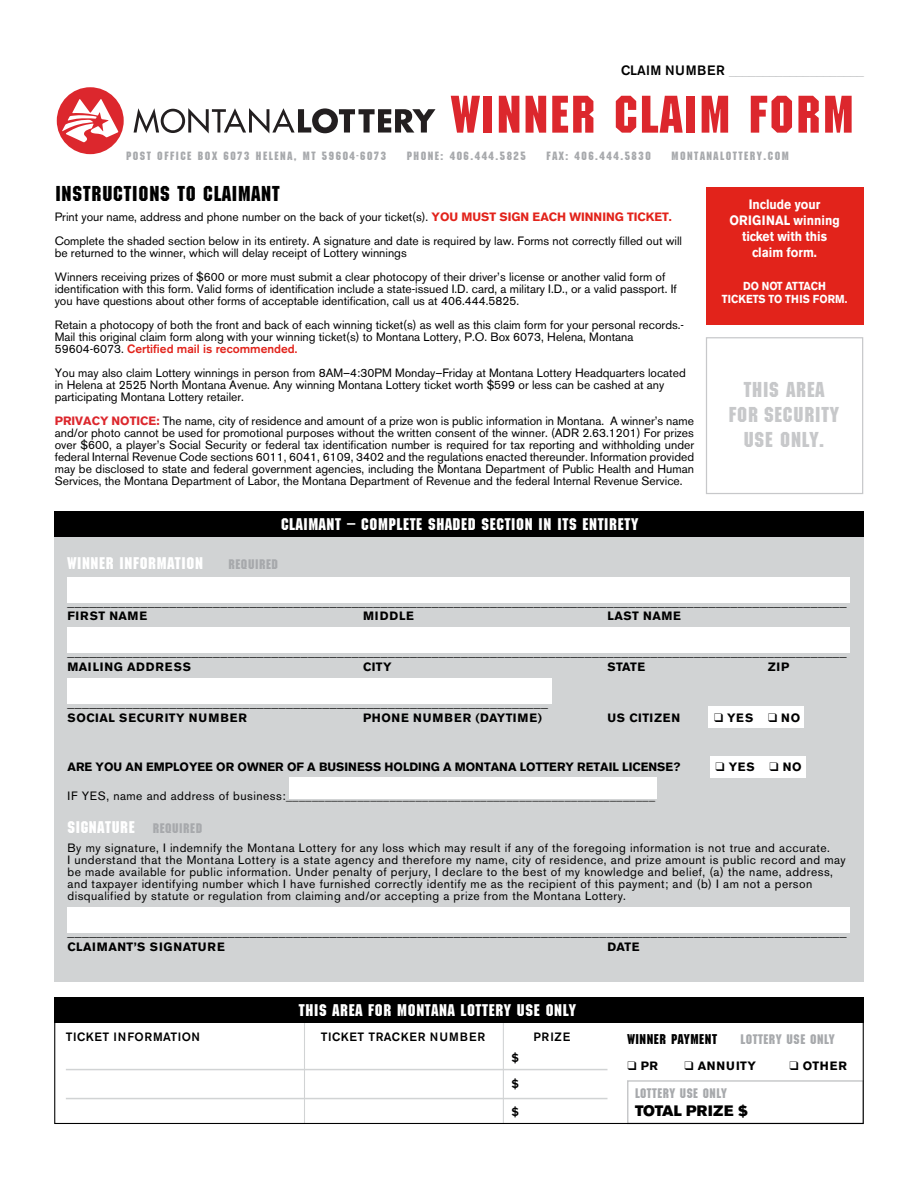
<style>
.page{position:relative;width:918px;height:1188px;background:#fff}
.page>*{position:absolute;margin:0;border:0;box-sizing:border-box;transform-origin:0 0}
.t1{font:51.45px "Machine";letter-spacing:.04em;color:#dc272d}
.t2{font:21px/25.2px "Machine";letter-spacing:.04em;color:#c7c8ca;text-align:center}
.t3{font:21px "Machine";letter-spacing:.04em;color:#000}
.t4{font:16.5px "Machine";letter-spacing:.04em;color:#fff}
.t5{font:15px "Akzidenz Grotesk BE Super";letter-spacing:.01em;color:#000}
.t6{font:13.8px "Machine";letter-spacing:.04em;color:#000}
.t7{font:700 13.5px "Akzidenz Grotesk BE";color:#000}
.t8{font:700 13.5px/16.2px "Akzidenz Grotesk BE";color:#fff;text-align:center;scale:.9 1}
.t9{font:13.5px "Machine";letter-spacing:.04em;color:#a7a9ac}
.t10{font:500 13.5px "Akzidenz Grotesk BE";letter-spacing:.04em;color:#bcbec0}
.t11{font:12px/12px "Akzidenz Grotesk BE";color:#000}
.t12{font:12px/12px "Akzidenz Grotesk BE";letter-spacing:.04em;color:#000}
.t13{font:700 12px "Akzidenz Grotesk BE";letter-spacing:.04em;color:#000}
.t14{font:700 12px "Akzidenz Grotesk BE";color:#000}
.t15{font:500 12px/26px "Akzidenz Grotesk BE";letter-spacing:.04em;color:#000}
.t16{font:700 12px "Akzidenz Grotesk BE";letter-spacing:.06em;color:#000}
.t17{font:700 12px "Akzidenz Grotesk BE";letter-spacing:.08em;color:#000}
.t18{font:700 12px "Akzidenz Grotesk BE";letter-spacing:.07em;color:#000}
.t19{font:11.7px "Machine";letter-spacing:.13em;color:#a7a9ac}
.t20{font:700 11.55px/13.8px "Akzidenz Grotesk BE";color:#fff;text-align:center;scale:.9 1}
.s1{color:#000}
.s2{font-weight:700;color:#e2231b}
.s3{font-weight:500;color:#e2231b}
.s4{font-weight:700;color:#dc272d}
.s5{font-size:13.5px;color:#a7a9ac}
</style>
<div class="page">
<div style="left:54px;top:536px;width:810px;height:446px;background:#d1d3d4"></div>
<hr style="left:503px;top:1021px;width:1px;height:102px;background:#d1d3d4">
<hr style="left:304px;top:1021px;width:1px;height:102px;background:#d1d3d4">
<div style="left:627px;top:1080px;width:237px;height:44px;border:1px solid #c7c8ca"></div>
<div style="left:710px;top:757px;width:95px;height:21px;background:#fff"></div>
<div style="left:54px;top:1010px;width:810px;height:114px;border:1px solid #000"></div>
<div style="left:706px;top:337px;width:157px;height:157px;border:1px solid #c7c8ca"></div>
<div style="left:54px;top:511px;width:810px;height:26px;background:#000"></div>
<div style="left:68px;top:577px;width:782px;height:26px;background:#fff"></div>
<div style="left:68px;top:627px;width:782px;height:26px;background:#fff"></div>
<div style="left:68px;top:678px;width:484px;height:26px;background:#fff"></div>
<div style="left:709px;top:707px;width:95px;height:21px;background:#fff"></div>
<div style="left:68px;top:907px;width:782px;height:26px;background:#fff"></div>
<div style="left:54px;top:997px;width:810px;height:26px;background:#000"></div>
<hr style="left:66px;top:1069px;width:541px;height:1px;background:#d1d3d4">
<hr style="left:66px;top:1098px;width:541px;height:1px;background:#d1d3d4">
<div style="left:289px;top:778px;width:368px;height:21px;background:#fff"></div>
<div style="left:57px;top:87px;width:67px;height:67px;background:#dc272d;border-radius:50%"></div>
<svg style="left:62px;top:99px;width:56px;height:43px"></svg>
<svg style="left:134px;top:108px;width:302px;height:25px"></svg>
<div style="left:707px;top:187px;width:157px;height:138px;background:#e2231b"></div>
<p class="t10" style="left:621px;top:62px;width:244px"><span class="s1">CLAIM NUMBER</span> ____________________</p>
<h1 class="t1" style="left:451px;top:85px;width:404px">WINNER CLAIM FORM</h1>
<p class="t19" style="left:126px;top:149px;width:262px">POST OFFICE BOX 6073 HELENA, MT 59604-6073</p>
<p class="t19" style="left:407px;top:149px;width:121px">PHONE: 406.444.5825</p>
<p class="t19" style="left:547px;top:149px;width:106px">FAX: 406.444.5830</p>
<p class="t19" style="left:671px;top:149px;width:119px">MONTANALOTTERY.COM</p>
<h2 class="t3" style="left:55px;top:182px;width:226px">INSTRUCTIONS TO CLAIMANT</h2>
<p class="t11" style="left:55px;top:205px;width:629px;line-height:24px">Print your name, address and phone number on the back of your ticket(s). <span class="s2">YOU MUST SIGN EACH WINNING TICKET.<br></span>Complete the shaded section below in its entirety. A signature and date is required by law. Forms not correctly filled out will</p>
<p class="t11" style="left:55px;top:241px;width:612px;line-height:24px">be returned to the winner, which will delay receipt of Lottery winnings<br>Winners receiving prizes of $600 or more must submit a clear photocopy of their driver’s license or another valid form of</p>
<p class="t11" style="left:55px;top:283px;width:624px">identification with this form. Valid forms of identification include a state-issued I.D. card, a military I.D., or a valid passport. If you have questions about other forms of acceptable identification, call us at 406.444.5825.</p>
<p class="t11" style="left:55px;top:319px;width:631px">Retain a photocopy of both the front and back of each winning ticket(s) as well as this claim form for your personal records.-<br>Mail this original claim form along with your winning ticket(s) to Montana Lottery, P.O. Box 6073, Helena, Montana<br>59604-6073. <span class="s3">Certified mail is recommended.</span></p>
<p class="t11" style="left:55px;top:367px;width:633px">You may also claim Lottery winnings in person from 8AM–4:30PM Monday–Friday at Montana Lottery Headquarters located in Helena at 2525 North Montana Avenue. Any winning Montana Lottery ticket worth $599 or less can be cashed at any participating Montana Lottery retailer.</p>
<p class="t11" style="left:55px;top:415px;width:641px;text-align:justify"><span class="s4">PRIVACY NOTICE:</span> The name, city of residence and amount of a prize won is public information in Montana. A winner’s name and/or photo cannot be used for promotional purposes without the written consent of the winner. (ADR 2.63.1201) For prizes over $600, a player’s Social Security or federal tax identification number is required for tax reporting and withholding under federal Internal Revenue Code sections 6011, 6041, 6109, 3402 and the regulations enacted thereunder. Information provided may be disclosed to state and federal government agencies, including the Montana Department of Public Health and Human Services, the Montana Department of Labor, the Montana Department of Revenue and the federal Internal Revenue Service.</p>
<h3 class="t4" style="left:281px;top:514px;width:359px">CLAIMANT – COMPLETE SHADED SECTION IN ITS ENTIRETY</h3>
<p class="t8" style="left:729px;top:196px;width:124px">Include your<br>ORIGINAL winning ticket with this claim form.</p>
<p class="t20" style="left:722px;top:279px;width:141px">DO NOT ATTACH<br>TICKETS TO THIS FORM.</p>
<h2 class="t2" style="left:729px;top:378px;width:112px">THIS AREA<br>FOR SECURITY<br>USE ONLY.</h2>
<h3 class="t4" style="left:68px;top:554px;width:137px">WINNER INFORMATION</h3>
<p class="t9" style="left:229px;top:557px;width:51px">REQUIRED</p>
<p class="t7" style="left:67px;top:593px;width:781px">___________________________________________________________________________________________________________</p>
<p class="t13" style="left:68px;top:609px;width:81px">FIRST NAME</p>
<p class="t13" style="left:363px;top:609px;width:52px">MIDDLE</p>
<p class="t13" style="left:608px;top:609px;width:75px">LAST NAME</p>
<p class="t7" style="left:68px;top:644px;width:781px">___________________________________________________________________________________________________________</p>
<p class="t18" style="left:68px;top:660px;width:125px">MAILING ADDRESS</p>
<p class="t13" style="left:363px;top:660px;width:30px">CITY</p>
<p class="t13" style="left:608px;top:660px;width:39px">STATE</p>
<p class="t13" style="left:768px;top:660px;width:23px">ZIP</p>
<p class="t7" style="left:68px;top:695px;width:482px">__________________________________________________________________</p>
<p class="t16" style="left:68px;top:711px;width:181px">SOCIAL SECURITY NUMBER</p>
<p class="t17" style="left:363px;top:711px;width:181px">PHONE NUMBER (DAYTIME)</p>
<p class="t16" style="left:608px;top:711px;width:74px">US CITIZEN</p>
<p class="t13" style="left:714px;top:711px;width:88px">❑ YES ❑ NO</p>
<p class="t14" style="left:68px;top:760px;width:615px">ARE YOU AN EMPLOYEE OR OWNER OF A BUSINESS HOLDING A MONTANA LOTTERY RETAIL LICENSE?</p>
<p class="t13" style="left:716px;top:760px;width:88px">❑ YES ❑ NO</p>
<p class="t12" style="left:68px;top:790px;width:589px">IF YES, name and address of business:_________________________________________________________</p>
<h3 class="t4" style="left:68px;top:818px;width:136px">SIGNATURE <span class="s5">REQUIRED</span></h3>
<p class="t12" style="left:68px;top:842px;width:780px">By my signature, I indemnify the Montana Lottery for any loss which may result if any of the foregoing information is not true and accurate.<br>I understand that the Montana Lottery is a state agency and therefore my name, city of residence, and prize amount is public record and may be made available for public information. Under penalty of perjury, I declare to the best of my knowledge and belief, (a) the name, address, and taxpayer identifying number which I have furnished correctly identify me as the recipient of this payment; and (b) I am not a person disqualified by statute or regulation from claiming and/or accepting a prize from the Montana Lottery.</p>
<p class="t7" style="left:68px;top:924px;width:781px">___________________________________________________________________________________________________________</p>
<p class="t13" style="left:68px;top:940px;width:159px">CLAIMANT’S SIGNATURE</p>
<p class="t13" style="left:608px;top:940px;width:33px">DATE</p>
<h3 class="t4" style="left:299px;top:1001px;width:279px">THIS AREA FOR MONTANA LOTTERY USE ONLY</h3>
<p class="t15" style="left:66px;top:1024px;width:136px">TICKET INFORMATION</p>
<p class="t15" style="left:321px;top:1024px;width:166px">TICKET TRACKER NUMBER</p>
<p class="t15" style="left:533px;top:1024px;width:38px">PRIZE</p>
<p class="t15" style="left:511px;top:1045px;width:9px">$ $</p>
<p class="t15" style="left:511px;top:1098px;width:9px">$</p>
<p class="t6" style="left:627px;top:1032px;width:91px">WINNER PAYMENT</p>
<p class="t9" style="left:740px;top:1031px;width:96px">LOTTERY USE ONLY</p>
<p class="t13" style="left:627px;top:1059px;width:32px">❑ PR</p>
<p class="t16" style="left:684px;top:1059px;width:73px">❑ ANNUITY</p>
<p class="t13" style="left:789px;top:1059px;width:59px">❑ OTHER</p>
<p class="t9" style="left:635px;top:1085px;width:93px">LOTTERY USE ONLY</p>
<p class="t5" style="left:635px;top:1102px;width:114px">TOTAL PRIZE $</p>
</div>
